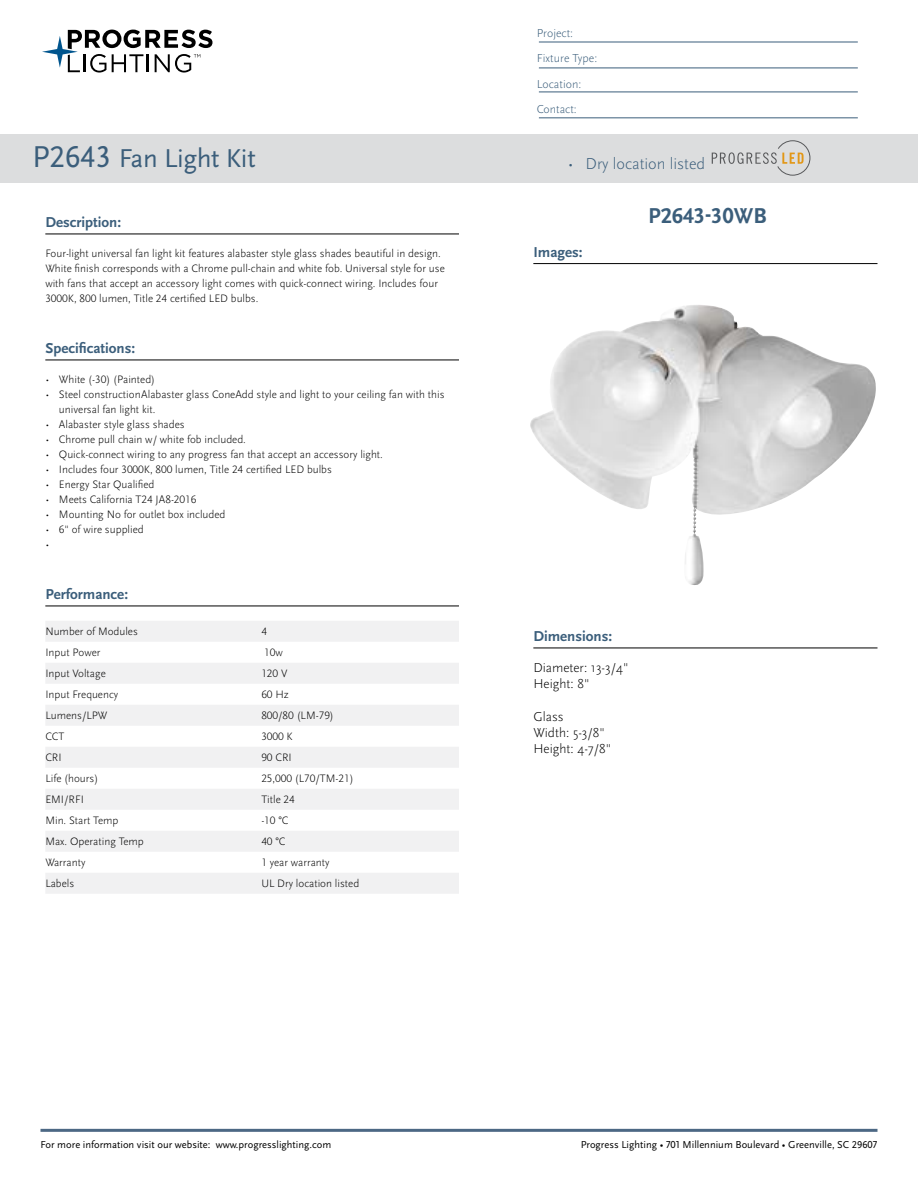
<style>
.page{position:relative;width:918px;height:1188px;background:#fff}
.page>*{position:absolute;margin:0;border:0;box-sizing:border-box;transform-origin:0 0}
.t1{font:27px "Scala Sans Pro";letter-spacing:-.01em;color:#3b5e7b}
.t2{font:700 22.5px "Scala Sans Pro";color:#3b5e7b}
.t3{font:300 16.5px "Scala Sans Pro";color:#3b5e7b}
.t4{font:700 15px "Scala Sans Pro";color:#3b5e7b}
.t5{font:300 13.5px/16.2px "Scala Sans Pro";color:#000}
.t6{font:300 12px/25.5px "Scala Sans Pro";color:#3b5e7b}
.t7{font:300 11.25px/15px "Scala Sans Pro";color:#000}
.t8{font:10.5px "Scala Sans Pro";color:#000}
.s1{font-size:31.5px}
</style>
<div class="page">
<svg style="left:42px;top:30px;width:170px;height:43px"></svg>
<hr style="left:40px;top:1129px;width:838px;height:3px;background:#4c6884">
<hr style="left:539px;top:42px;width:319px;height:1px;background:#3b5e7b">
<hr style="left:539px;top:68px;width:319px;height:1px;background:#3b5e7b">
<hr style="left:539px;top:92px;width:319px;height:1px;background:#3b5e7b">
<hr style="left:539px;top:118px;width:319px;height:1px;background:#3b5e7b">
<hr style="left:533px;top:263px;width:344px;height:1px;background:#000">
<hr style="left:45px;top:234px;width:414px;height:1px;background:#000">
<hr style="left:45px;top:360px;width:414px;height:1px;background:#000">
<hr style="left:45px;top:606px;width:414px;height:1px;background:#000">
<div style="left:45px;top:621px;width:414px;height:21px;background:#f1f1f2"></div>
<div style="left:45px;top:663px;width:414px;height:21px;background:#f1f1f2"></div>
<div style="left:45px;top:705px;width:414px;height:21px;background:#f1f1f2"></div>
<div style="left:45px;top:747px;width:414px;height:21px;background:#f1f1f2"></div>
<div style="left:45px;top:789px;width:414px;height:21px;background:#f1f1f2"></div>
<div style="left:45px;top:831px;width:414px;height:21px;background:#f1f1f2"></div>
<div style="left:45px;top:873px;width:414px;height:21px;background:#f1f1f2"></div>
<div style="left:0;top:134px;width:918px;height:49px;background:#dcddde"></div>
<img style="left:530px;top:305px;width:345px;height:280px">
<svg style="left:712px;top:141px;width:98px;height:34px"></svg>
<hr style="left:533px;top:648px;width:344px;height:1px;background:#000">
<p class="t6" style="left:537px;top:20px;width:62px">Project:<br>Fixture Type:<br>Location:<br>Contact:</p>
<h1 class="t1" style="left:32px;top:142px;width:225px"><span class="s1">P2643</span> Fan Light Kit</h1>
<h3 class="t3" style="left:568px;top:154px;width:139px">• Dry location listed</h3>
<h2 class="t2" style="left:648px;top:202px;width:120px">P2643-30WB</h2>
<h3 class="t4" style="left:45px;top:213px;width:77px">Description:</h3>
<p class="t7" style="left:45px;top:246px;width:401px">Four-light universal fan light kit features alabaster style glass shades beautiful in design.<br>White finish corresponds with a Chrome pull-chain and white fob. Universal style for use with fans that accept an accessory light comes with quick-connect wiring. Includes four 3000K, 800 lumen, Title 24 certified LED bulbs.</p>
<h3 class="t4" style="left:45px;top:339px;width:91px">Specifications:</h3>
<p class="t7" style="left:45px;top:372px;width:111px">• White (-30) (Painted)</p>
<p class="t7" style="left:59px;top:387px;width:387px;text-indent:-13px">• Steel constructionAlabaster glass ConeAdd style and light to your ceiling fan with this universal fan light kit.</p>
<p class="t7" style="left:45px;top:417px;width:141px">• Alabaster style glass shades</p>
<p class="t7" style="left:45px;top:432px;width:202px">• Chrome pull chain w/ white fob included.</p>
<p class="t7" style="left:45px;top:447px;width:339px">• Quick-connect wiring to any progress fan that accept an accessory light.</p>
<p class="t7" style="left:45px;top:462px;width:288px">• Includes four 3000K, 800 lumen, Title 24 certified LED bulbs</p>
<p class="t7" style="left:45px;top:477px;width:111px">• Energy Star Qualified</p>
<p class="t7" style="left:45px;top:492px;width:153px">• Meets California T24 JA8-2016</p>
<p class="t7" style="left:45px;top:507px;width:182px">• Mounting No for outlet box included</p>
<p class="t7" style="left:45px;top:522px;width:100px">• 6" of wire supplied •</p>
<h3 class="t4" style="left:533px;top:243px;width:51px">Images:</h3>
<h3 class="t4" style="left:45px;top:585px;width:84px">Performance:</h3>
<p class="t7" style="left:45px;top:624px;width:94px">Number of Modules</p>
<p class="t7" style="left:261px;top:624px;width:7px">4</p>
<p class="t7" style="left:45px;top:645px;width:57px">Input Power</p>
<p class="t7" style="left:264px;top:645px;width:20px">10w</p>
<p class="t7" style="left:45px;top:666px;width:62px">Input Voltage</p>
<p class="t7" style="left:261px;top:666px;width:28px">120 V</p>
<p class="t7" style="left:45px;top:687px;width:74px">Input Frequency</p>
<p class="t7" style="left:261px;top:687px;width:29px">60 Hz</p>
<p class="t7" style="left:45px;top:708px;width:64px">Lumens/LPW</p>
<p class="t7" style="left:261px;top:708px;width:74px">800/80 (LM-79)</p>
<p class="t7" style="left:45px;top:729px;width:21px">CCT</p>
<p class="t7" style="left:261px;top:729px;width:33px">3000 K</p>
<p class="t7" style="left:45px;top:750px;width:18px">CRI</p>
<p class="t7" style="left:261px;top:750px;width:32px">90 CRI</p>
<p class="t7" style="left:45px;top:771px;width:54px">Life (hours)</p>
<p class="t7" style="left:261px;top:771px;width:94px">25,000 (L70/TM-21)</p>
<p class="t7" style="left:45px;top:792px;width:40px">EMI/RFI</p>
<p class="t7" style="left:261px;top:792px;width:35px">Title 24</p>
<p class="t7" style="left:45px;top:813px;width:75px">Min. Start Temp</p>
<p class="t7" style="left:261px;top:813px;width:29px">-10 °C</p>
<p class="t7" style="left:45px;top:834px;width:100px">Max. Operating Temp</p>
<p class="t7" style="left:261px;top:834px;width:26px">40 °C</p>
<p class="t7" style="left:45px;top:855px;width:42px">Warranty</p>
<p class="t7" style="left:261px;top:855px;width:70px">1 year warranty</p>
<p class="t7" style="left:45px;top:876px;width:30px">Labels</p>
<p class="t7" style="left:261px;top:876px;width:99px">UL Dry location listed</p>
<h3 class="t4" style="left:533px;top:627px;width:80px">Dimensions:</h3>
<p class="t5" style="left:533px;top:660px;width:97px">Diameter: 13-3/4"<br>Height: 8"</p>
<p class="t5" style="left:533px;top:708px;width:79px">Glass<br>Width: 5-3/8"<br>Height: 4-7/8"</p>
<p class="t8" style="left:40px;top:1139px;width:292px">For more information visit our website: www.progresslighting.com</p>
<p class="t8" style="left:581px;top:1138px;width:298px">Progress Lighting • 701 Millennium Boulevard • Greenville, SC 29607</p>
</div>
